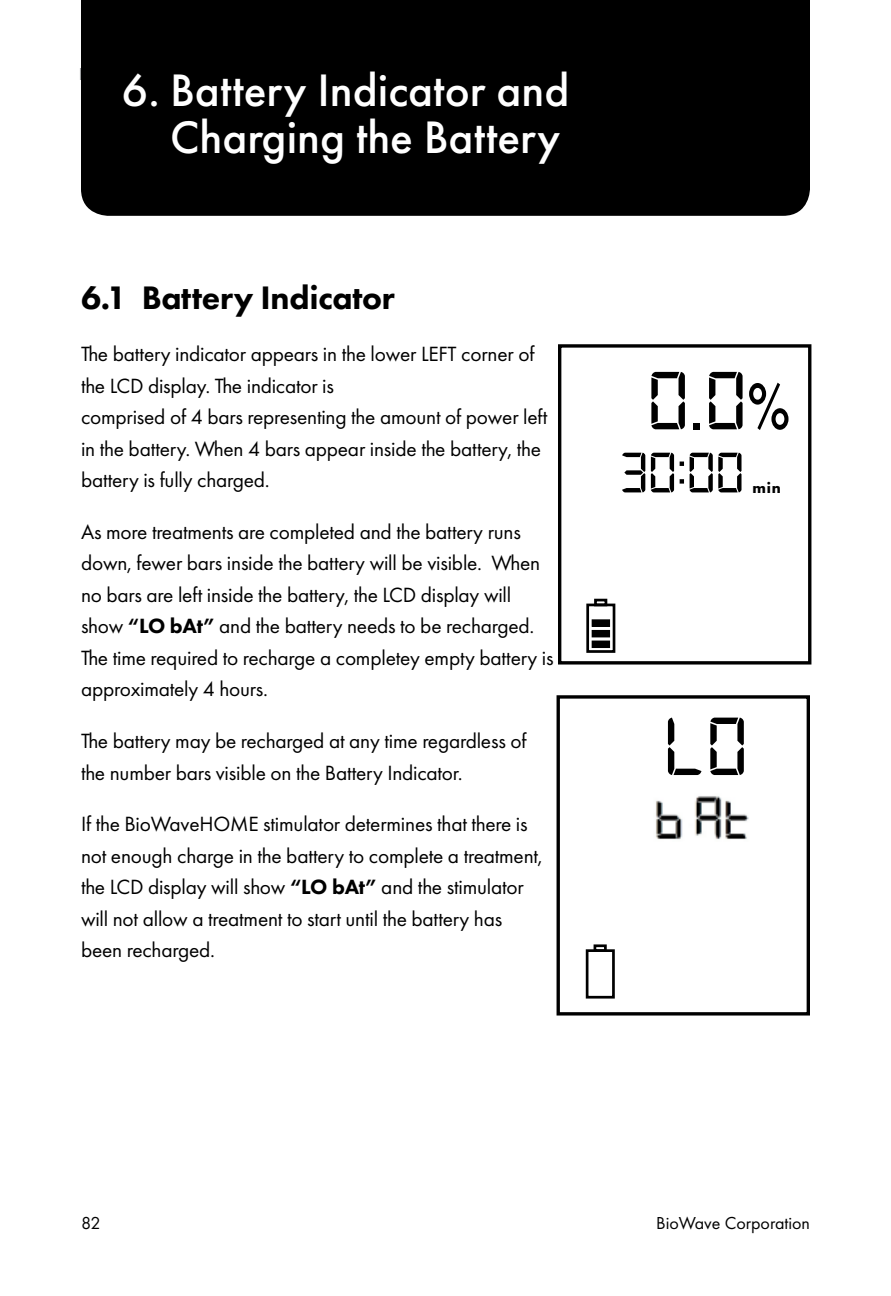
<style>
.page{position:relative;width:891px;height:1296px;background:#fff}
.page>*{position:absolute;margin:0;border:0;box-sizing:border-box;transform-origin:0 0}
.t1{font:87.75px "Digital 7";color:#000}
.t2{font:60.75px "Digital 7";color:#000}
.t3{font:500 47.25px/47.2px "Futura PT";color:#fff;text-align:right}
.t4{font:800 33.75px "Futura PT";letter-spacing:-.01em;color:#000}
.t5{font:21.38px/31.5px "Futura PT";letter-spacing:-.01em;color:#000}
.t6{font:18px "Futura PT";color:#000}
.t7{font:700 15.53px "Futura PT";color:#000}
.s1{font-weight:800}
.s2{font-family:"Futura PT";font-weight:500;font-size:68.85px}
</style>
<div class="page">
<div style="left:81px;top:0;width:729px;height:216px;background:#000"></div>
<div style="left:558px;top:344px;width:253px;height:321px;border:3px solid #000"></div>
<div style="left:592px;top:641px;width:18px;height:7px;background:#000"></div>
<div style="left:592px;top:630px;width:18px;height:7px;background:#000"></div>
<div style="left:592px;top:620px;width:18px;height:6px;background:#000"></div>
<div style="left:592px;top:620px;width:18px;height:7px;border:1px solid #000"></div>
<div style="left:586px;top:604px;width:29px;height:49px;border:3px solid #000"></div>
<div style="left:594px;top:599px;width:13px;height:7px;border:3px solid #000"></div>
<div style="left:586px;top:949px;width:29px;height:50px;border:3px solid #000"></div>
<div style="left:594px;top:944px;width:13px;height:8px;border:3px solid #000"></div>
<img style="left:656px;top:796px;width:93px;height:44px">
<div style="left:557px;top:695px;width:253px;height:321px;border:3px solid #000"></div>
<h3 class="t3" style="left:122px;top:66px;width:449px">6. Battery Indicator and<br>Charging the Battery</h3>
<h3 class="t4" style="left:81px;top:277px;width:315px">6.1 Battery Indicator</h3>
<p class="t5" style="left:81px;top:338px;width:468px">The battery indicator appears in the lower LEFT corner of the LCD display. The indicator is<br>comprised of 4 bars representing the amount of power left in the battery. When 4 bars appear inside the battery, the battery is fully charged.</p>
<p class="t5" style="left:81px;top:516px;width:474px">As more treatments are completed and the battery runs down, fewer bars inside the battery will be visible. When no bars are left inside the battery, the LCD display will show <span class="s1">“LO bAt”</span> and the battery needs to be recharged.<br>The time required to recharge a completey empty battery is approximately 4 hours.</p>
<p class="t5" style="left:81px;top:725px;width:447px">The battery may be recharged at any time regardless of the number bars visible on the Battery Indicator.</p>
<p class="t5" style="left:81px;top:808px;width:463px">If the BioWaveHOME stimulator determines that there is not enough charge in the battery to complete a treatment, the LCD display will show <span class="s1">“LO bAt”</span> and the stimulator will not allow a treatment to start until the battery has been recharged.</p>
<h1 class="t1" style="left:647px;top:362px;width:144px">0.0<span class="s2">%</span></h1>
<h2 class="t2" style="left:619px;top:446px;width:126px">30:00</h2>
<p class="t7" style="left:753px;top:478px;width:30px">min</p>
<h1 class="t1" style="left:664px;top:708px;width:85px">L0</h1>
<p class="t6" style="left:81px;top:1212px;width:21px">82</p>
<p class="t6" style="left:656px;top:1212px;width:155px">BioWave Corporation</p>
</div>
